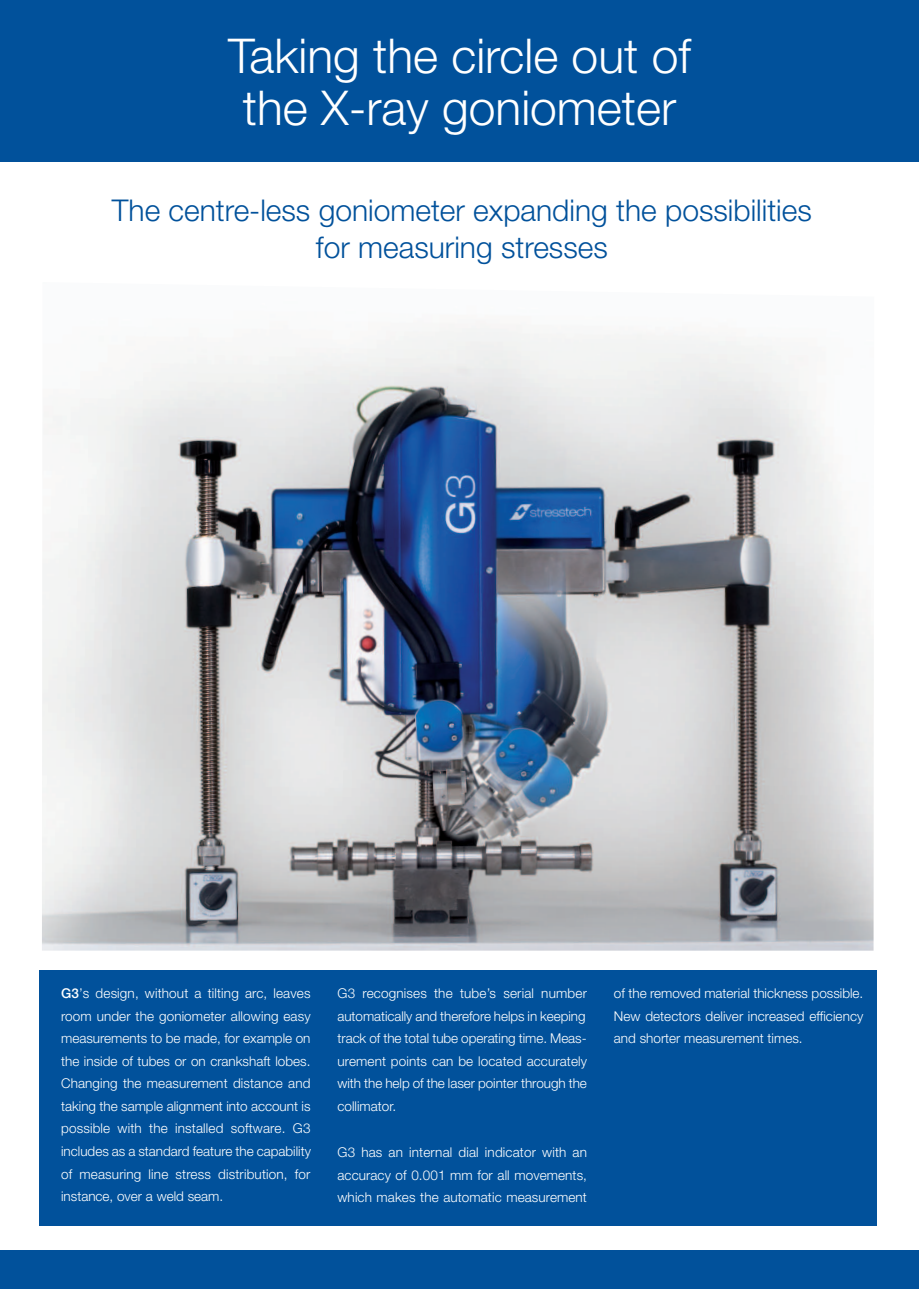
<style>
.page{position:relative;width:919px;height:1289px;background:#fff}
.page>*{position:absolute;margin:0;border:0;box-sizing:border-box;transform-origin:0 0}
.t1{font:300 48px/52.5px "Helvetica Neue LT";color:#fff;text-align:center}
.t2{font:300 30px/37.5px "Helvetica Neue LT";color:#01519b;text-align:center}
.t3{font:300 13.5px/22.5px "Helvetica Neue LT";color:#fff;text-align:justify}
.s1{font-weight:500}
</style>
<div class="page">
<div style="left:39px;top:970px;width:837px;height:255px;background:#01519b"></div>
<img style="left:42px;top:323px;width:832px;height:627px">
<div style="left:0;top:0;width:918px;height:162px;background:#01519b"></div>
<div style="left:0;top:1250px;width:918px;height:38px;background:#01519b"></div>
<h1 class="t1" style="left:228px;top:28px;width:464px">Taking the circle out of the X-ray goniometer</h1>
<h2 class="t2" style="left:112px;top:191px;width:701px">The centre-less goniometer expanding the possibilities for measuring stresses</h2>
<p class="t3" style="left:61px;top:982px;width:251px"><span class="s1">G3</span>’s design, without a tilting arc, leaves room under the goniometer allowing easy measurements to be made, for example on the inside of tubes or on crankshaft lobes.<br>Changing the measurement distance and taking the sample alignment into account is possible with the installed software. G3 includes as a standard feature the capability of measuring line stress distribution, for instance, over a weld seam.</p>
<p class="t3" style="left:337px;top:982px;width:251px">G3 recognises the tube’s serial number automatically and therefore helps in keeping track of the total tube operating time. Meas&shy;urement points can be located accurately with the help of the laser pointer through the collimator.</p>
<p class="t3" style="left:337px;top:1141px;width:251px">G3 has an internal dial indicator with an accuracy of 0.001 mm for all movements, which makes the automatic measurement</p>
<p class="t3" style="left:614px;top:982px;width:251px">of the removed material thickness possible.<br>New detectors deliver increased efficiency and shorter measurement times.</p>
</div>
